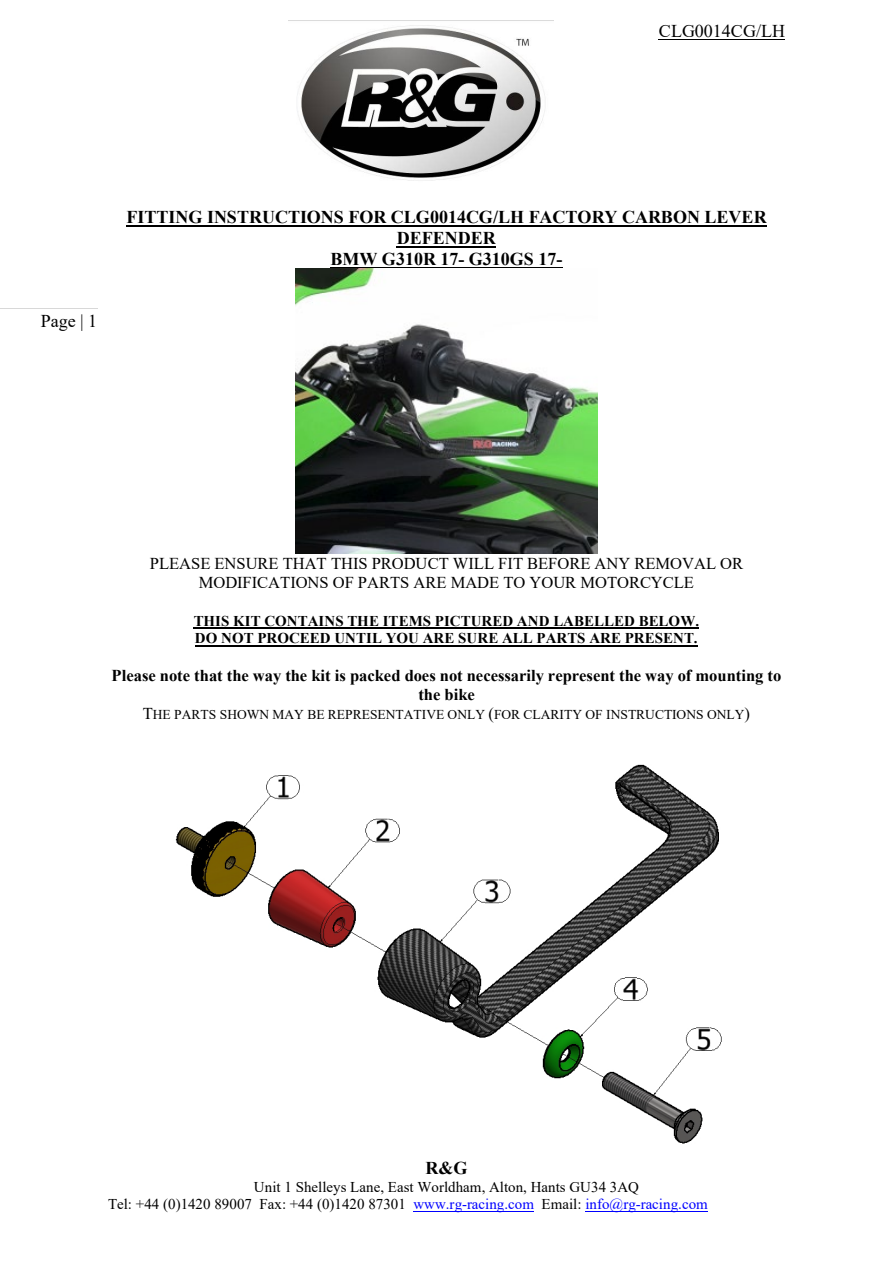
<style>
.page{position:relative;width:893px;height:1263px;background:#fff}
.page>*{position:absolute;margin:0;border:0;box-sizing:border-box;transform-origin:0 0}
.t1{font:700 18px/20.7px "Times New Roman";color:#000;text-align:center}
.t2{font:18px "Times New Roman";color:#000}
.t3{font:16.5px/18.9px "Times New Roman";letter-spacing:-.005em;color:#000;text-align:center}
.t4{font:700 16.5px/18.9px "Times New Roman";color:#000;text-align:center}
.t5{font:15px/17.2px "Times New Roman";color:#000}
.t6{font:700 15px/17.2px "Times New Roman";color:#000}
.t7{font:13.5px "Times New Roman";color:#000}
.s1{font-size:16.5px}
.s2{color:#00f}
</style>
<div class="page">
<img style="left:297px;top:25px;width:248px;height:156px">
<hr style="left:659px;top:39px;width:126px;height:1px;background:#000">
<hr style="left:413px;top:1211px;width:121px;height:1px;background:#00f">
<hr style="left:585px;top:1211px;width:123px;height:1px;background:#00f">
<hr style="left:0;top:309px;width:97px;height:1px;background:#d8d8d8">
<img style="left:175px;top:764px;width:547px;height:380px">
<hr style="left:126px;top:225px;width:641px;height:2px;background:#000">
<hr style="left:397px;top:246px;width:99px;height:2px;background:#000">
<hr style="left:330px;top:267px;width:232px;height:2px;background:#000">
<img style="left:295px;top:269px;width:303px;height:284px">
<hr style="left:194px;top:627px;width:505px;height:2px;background:#000">
<hr style="left:195px;top:645px;width:503px;height:1px;background:#000">
<p class="t2" style="left:659px;top:19px;width:128px">CLG0014CG/LH</p>
<p class="t2" style="left:41px;top:309px;width:58px">Page | 1</p>
<p class="t1" style="left:126px;top:206px;width:642px">FITTING INSTRUCTIONS FOR CLG0014CG/LH FACTORY CARBON LEVER<br>DEFENDER<br>BMW G310R 17- G310GS 17-</p>
<p class="t3" style="left:150px;top:553px;width:595px">PLEASE ENSURE THAT THIS PRODUCT WILL FIT BEFORE ANY REMOVAL OR<br>MODIFICATIONS OF PARTS ARE MADE TO YOUR MOTORCYCLE</p>
<p class="t6" style="left:194px;top:612px;width:507px">THIS KIT CONTAINS THE ITEMS PICTURED AND LABELLED BELOW.<br>DO NOT PROCEED UNTIL YOU ARE SURE ALL PARTS ARE PRESENT.</p>
<p class="t4" style="left:112px;top:665px;width:671px">Please note that the way the kit is packed does not necessarily represent the way of mounting to the bike</p>
<p class="t7" style="left:143px;top:705px;width:609px"><span class="s1">T</span>HE PARTS SHOWN MAY BE REPRESENTATIVE ONLY <span class="s1">(</span>FOR CLARITY OF INSTRUCTIONS ONLY<span class="s1">)</span></p>
<p class="t1" style="left:426px;top:1157px;width:43px">R&amp;G</p>
<p class="t5" style="left:108px;top:1178px;width:601px;text-indent:146px">Unit 1 Shelleys Lane, East Worldham, Alton, Hants GU34 3AQ<br>Tel: +44 (0)1420 89007 Fax: +44 (0)1420 87301 <span class="s2">www.rg-racing.com</span> Email: <span class="s2">info@rg-racing.com</span></p>
</div>
